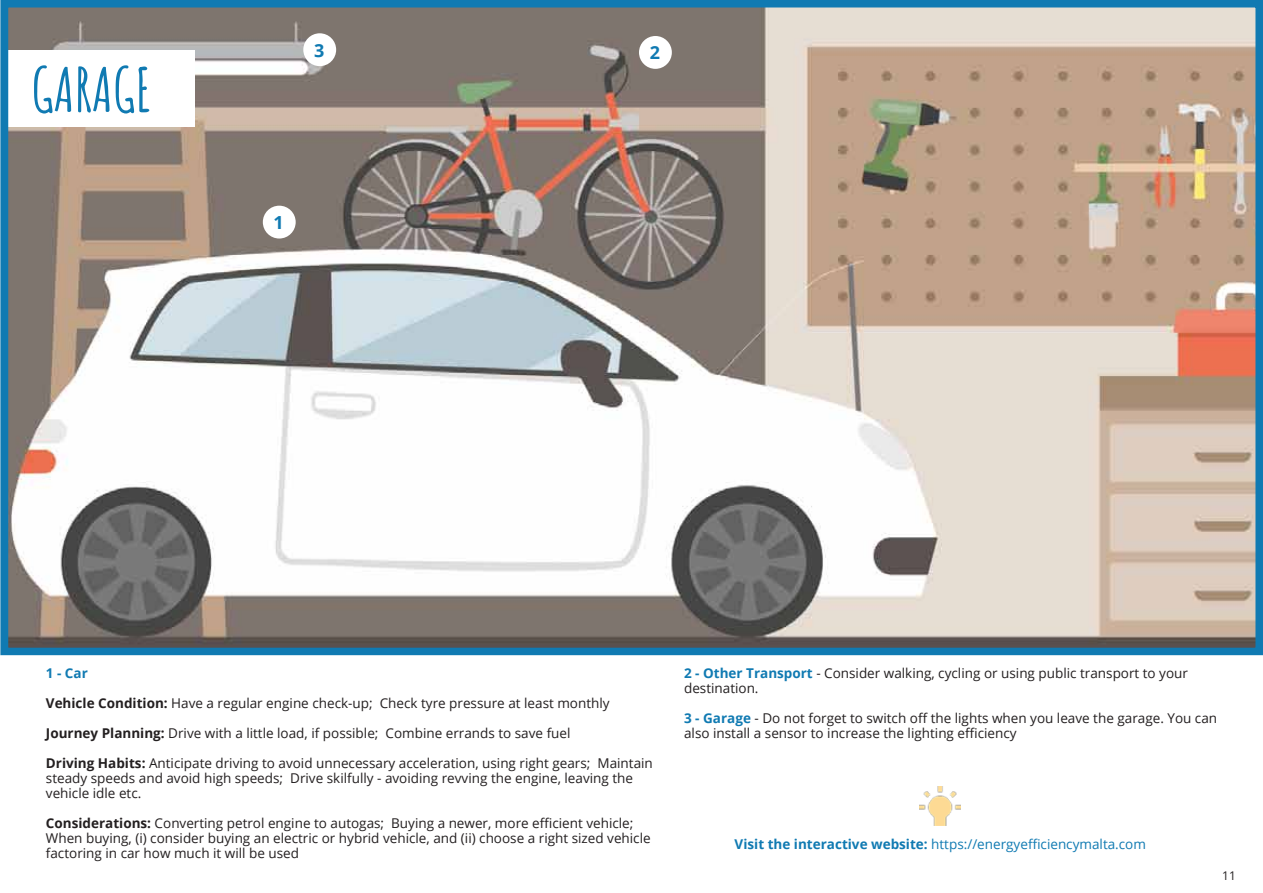
<style>
.page{position:relative;width:1263px;height:893px;background:#fff}
.page>*{position:absolute;margin:0;border:0;box-sizing:border-box;transform-origin:0 0}
.t1{font:700 60px "Amatic SC";color:#107ab2}
.t2{font:700 18px "Open Sans";color:#107ab2}
.t3{font:13.5px/15px "Open Sans";color:#231f20}
.t4{font:13.5px "Open Sans";color:#107ab2}
.t5{font:700 13.5px "Open Sans";color:#107ab2}
.t6{font:12px "Open Sans";color:#231f20}
.s1{font-weight:700}
.s2{font-weight:700;color:#107ab2}
</style>
<div class="page">
<img style="left:10px;top:9px;width:1244px;height:637px">
<div style="left:1px;top:50px;width:194px;height:76px;background:#fff"></div>
<div style="left:263px;top:206px;width:33px;height:33px;background:#fff;border-radius:50%"></div>
<div style="left:639px;top:36px;width:33px;height:33px;background:#fff;border-radius:50%"></div>
<svg style="left:0;top:0;width:1px;height:655px"></svg>
<div style="left:1px;top:0;width:1262px;height:655px;border:8px solid #107ab2"></div>
<img style="left:920px;top:786px;width:41px;height:39px">
<div style="left:303px;top:33px;width:33px;height:33px;background:#fff;border-radius:50%"></div>
<h1 class="t1" style="left:31px;top:44px;width:122px">GARAGE</h1>
<h2 class="t2" style="left:314px;top:38px;width:12px">3</h2>
<h2 class="t2" style="left:274px;top:210px;width:12px">1</h2>
<h2 class="t2" style="left:650px;top:40px;width:12px">2</h2>
<p class="t5" style="left:46px;top:664px;width:43px">1 - Car</p>
<p class="t3" style="left:46px;top:695px;width:565px"><span class="s1">Vehicle Condition:</span> Have a regular engine check-up; Check tyre pressure at least monthly</p>
<p class="t3" style="left:46px;top:725px;width:526px"><span class="s1">Journey Planning:</span> Drive with a little load, if possible; Combine errands to save fuel</p>
<p class="t3" style="left:46px;top:755px;width:608px"><span class="s1">Driving Habits:</span> Anticipate driving to avoid unnecessary acceleration, using right gears; Maintain steady speeds and avoid high speeds; Drive skilfully - avoiding revving the engine, leaving the vehicle idle etc.</p>
<p class="t3" style="left:46px;top:815px;width:606px"><span class="s1">Considerations:</span> Converting petrol engine to autogas; Buying a newer, more efficient vehicle;<br>When buying, (i) consider buying an electric or hybrid vehicle, and (ii) choose a right sized vehicle factoring in car how much it will be used</p>
<p class="t3" style="left:684px;top:665px;width:505px"><span class="s2">2 - Other Transport</span> - Consider walking, cycling or using public transport to your destination.</p>
<p class="t3" style="left:684px;top:710px;width:535px"><span class="s2">3 - Garage</span> - Do not forget to switch off the lights when you leave the garage. You can also install a sensor to increase the lighting efficiency</p>
<p class="t4" style="left:735px;top:835px;width:413px"><span class="s1">Visit the interactive website:</span> https://energyefficiencymalta.com</p>
<p class="t6" style="left:1222px;top:868px;width:15px">11</p>
</div>
